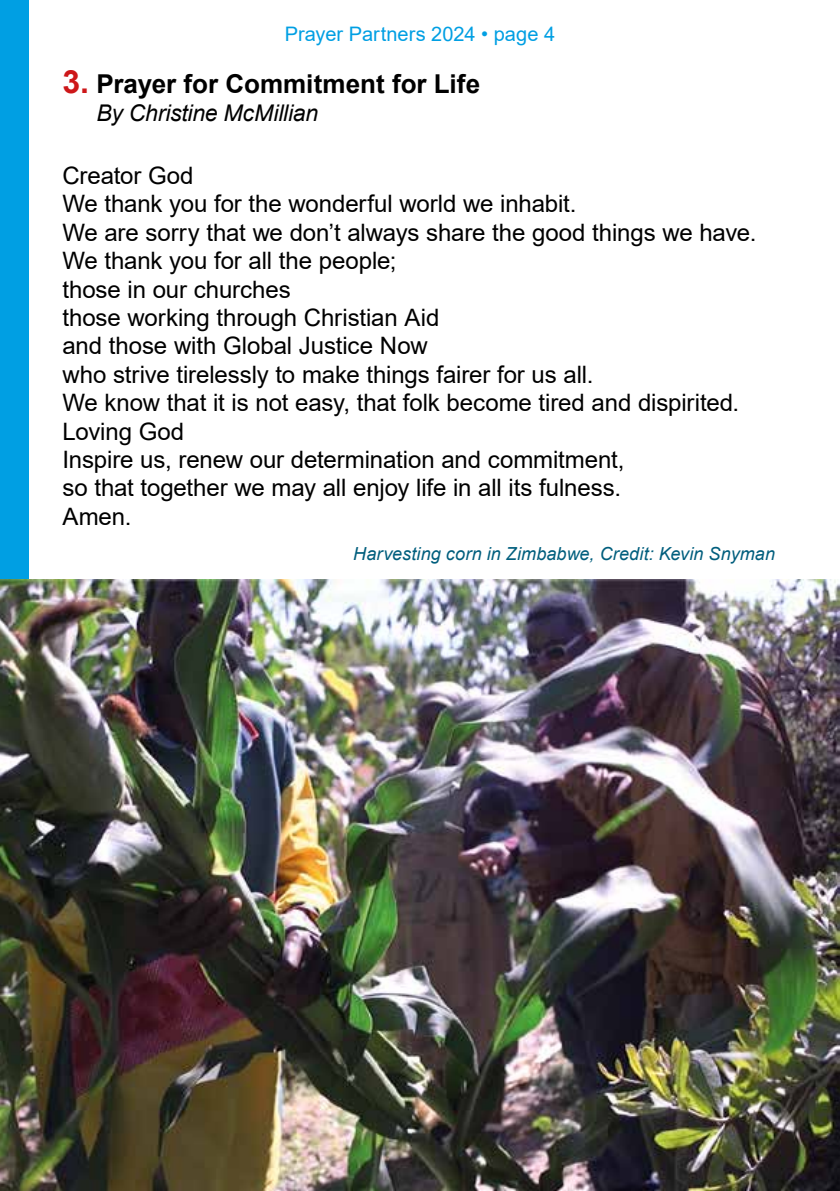
<style>
.page{position:relative;width:840px;height:1191px;background:#fff}
.page>*{position:absolute;margin:0;border:0;box-sizing:border-box;transform-origin:0 0}
.t1{font:700 26px "Arial";color:#000}
.t2{font:24px/28.4px "Arial";letter-spacing:-.005em;color:#000}
.t3{font:italic 23px "Arial";letter-spacing:-.01em;color:#000}
.t4{font:20px "Arial";letter-spacing:.005em;color:#009fe3}
.t5{font:italic 18px "Arial";letter-spacing:.005em;color:#005e7d}
.s1{font-size:32px;color:#cd1719}
</style>
<div class="page">
<div style="left:0;top:0;width:28px;height:1191px;background:#009fe3"></div>
<img style="left:0;top:580px;width:839px;height:611px">
<p class="t4" style="left:284px;top:20px;width:272px">Prayer Partners 2024 • page 4</p>
<p class="t1" style="left:62px;top:65px;width:419px"><span class="s1">3.</span> Prayer for Commitment for Life</p>
<p class="t3" style="left:96px;top:98px;width:223px">By Christine McMillian</p>
<p class="t2" style="left:62px;top:161px;width:695px">Creator God<br>We thank you for the wonderful world we inhabit.<br>We are sorry that we don’t always share the good things we have.<br>We thank you for all the people;<br>those in our churches<br>those working through Christian Aid<br>and those with Global Justice Now<br>who strive tirelessly to make things fairer for us all.<br>We know that it is not easy, that folk become tired and dispirited.<br>Loving God<br>Inspire us, renew our determination and commitment,<br>so that together we may all enjoy life in all its fulness.<br>Amen.</p>
<p class="t5" style="left:353px;top:542px;width:423px">Harvesting corn in Zimbabwe, Credit: Kevin Snyman</p>
</div>
